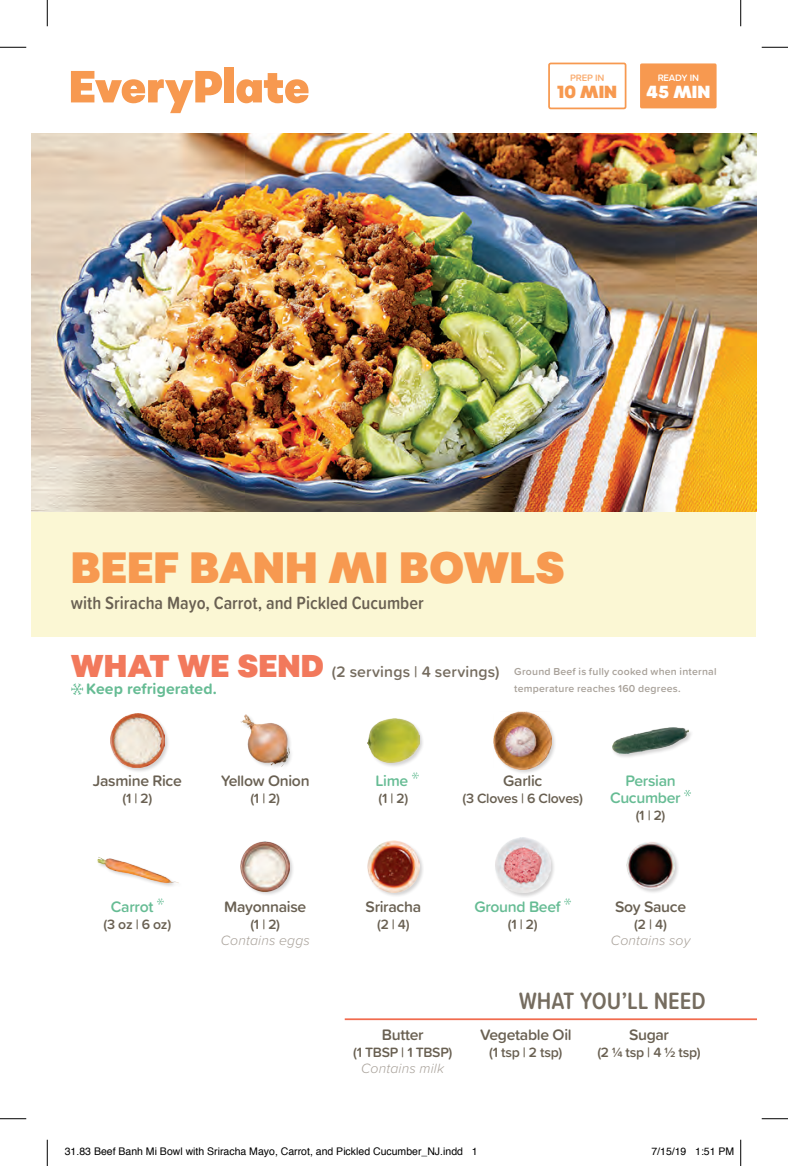
<style>
.page{position:relative;width:788px;height:1166px;background:#fff}
.page>*{position:absolute;margin:0;border:0;box-sizing:border-box;transform-origin:0 0}
.t1{font:900 43.75px "Sonny Cond";color:#f79950}
.t2{font:600 24.5px "Proxima Soft Cond";color:#756c5f}
.t3{font:600 18.38px "Proxima Soft Cond";color:#696052}
.t4{font:900 17.5px "Sonny Cond";color:#fff}
.t5{font:900 17.5px "Sonny Cond";color:#f79950}
.t6{font:600 15.75px "Proxima Soft";letter-spacing:-.02em;color:#696052}
.t7{font:600 15.75px/17.3px "Proxima Soft";letter-spacing:.01em;color:#756c5f}
.t8{font:600 15.75px/17.5px "Proxima Soft";letter-spacing:-.02em;color:#66bc94}
.t9{font:600 14px "Proxima Soft";letter-spacing:-.02em;color:#696052}
.t10{font:italic 300 14px "Proxima Soft";letter-spacing:.01em;color:#a8a199}
.t11{font:10.5px "Helvetica";color:#000}
.t12{font:600 10.5px/17.2px "Proxima Soft";letter-spacing:.02em;color:#a8a199}
.t13{font:600 9.62px "Proxima Soft";letter-spacing:-.02em;color:#fff}
.t14{font:600 9.62px "Proxima Soft";letter-spacing:-.02em;color:#f9ab6e}
.s1{font-family:"Sonny Cond";font-weight:900;font-size:31.5px;color:#f2795c}
.s2{font-weight:700;color:#66bc94}
</style>
<div class="page">
<div style="left:32px;top:501px;width:724px;height:136px;background:#fbf7d4"></div>
<svg style="left:71px;top:683px;width:12px;height:12px"></svg>
<div style="left:640px;top:63px;width:76px;height:45px;background:#f79950;border-radius:2px"></div>
<div style="left:548px;top:63px;width:78px;height:46px;border:2px solid #f79950;border-radius:2px"></div>
<svg style="left:71px;top:71px;width:151px;height:42px"></svg>
<div style="left:224px;top:67px;width:10px;height:35px;background:#f79950"></div>
<svg style="left:236px;top:73px;width:72px;height:30px"></svg>
<hr style="left:345px;top:1018px;width:411px;height:2px;background:#f16b4e">
<div style="left:109px;top:712px;width:60px;height:61px;background:#231f20;opacity:.2"></div>
<img style="left:110px;top:713px;width:54px;height:54px">
<img style="left:97px;top:857px;width:81px;height:29px">
<div style="left:366px;top:718px;width:58px;height:49px;background:#231f20;opacity:.2"></div>
<img style="left:368px;top:718px;width:51px;height:44px">
<div style="left:240px;top:714px;width:54px;height:57px;background:#231f20;opacity:.2"></div>
<img style="left:241px;top:714px;width:48px;height:52px">
<div style="left:493px;top:710px;width:63px;height:64px;background:#231f20;opacity:.2"></div>
<img style="left:493px;top:711px;width:58px;height:58px">
<div style="left:611px;top:726px;width:82px;height:32px;background:#231f20;opacity:.2"></div>
<img style="left:612px;top:727px;width:76px;height:27px">
<svg style="left:157px;top:898px;width:7px;height:6px"></svg>
<svg style="left:412px;top:772px;width:7px;height:6px"></svg>
<div style="left:240px;top:841px;width:55px;height:55px;background:#231f20;opacity:.2"></div>
<img style="left:240px;top:842px;width:50px;height:49px">
<div style="left:494px;top:837px;width:61px;height:61px;background:#231f20;opacity:.2"></div>
<img style="left:495px;top:837px;width:55px;height:56px">
<img style="left:626px;top:842px;width:52px;height:51px">
<div style="left:366px;top:840px;width:58px;height:57px;background:#231f20;opacity:.2"></div>
<img style="left:367px;top:840px;width:52px;height:52px">
<svg style="left:684px;top:790px;width:7px;height:6px"></svg>
<svg style="left:564px;top:898px;width:7px;height:6px"></svg>
<img style="left:32px;top:133px;width:724px;height:378px">
<svg style="left:0;top:47px;width:26px;height:1px"></svg>
<svg style="left:761px;top:47px;width:27px;height:1px"></svg>
<svg style="left:0;top:1118px;width:26px;height:1px"></svg>
<svg style="left:761px;top:1118px;width:27px;height:1px"></svg>
<svg style="left:47px;top:0;width:1px;height:26px"></svg>
<svg style="left:47px;top:1139px;width:1px;height:27px"></svg>
<svg style="left:740px;top:0;width:1px;height:26px"></svg>
<svg style="left:740px;top:1139px;width:1px;height:27px"></svg>
<p class="t14" style="left:570px;top:71px;width:36px">PREP IN</p>
<p class="t13" style="left:657px;top:70px;width:43px">READY IN</p>
<p class="t4" style="left:646px;top:81px;width:66px">45 MIN</p>
<p class="t5" style="left:557px;top:80px;width:61px">10 MIN</p>
<h1 class="t1" style="left:71px;top:538px;width:495px">BEEF BANH MI BOWLS</h1>
<h3 class="t3" style="left:71px;top:589px;width:354px">with Sriracha Mayo, Carrot, and Pickled Cucumber</h3>
<p class="t7" style="left:86px;top:662px;width:415px;text-indent:-15px"><span class="s1">WHAT WE SEND</span> (2 servings | 4 servings)<br><span class="s2">Keep refrigerated.</span></p>
<p class="t12" style="left:514px;top:663px;width:204px">Ground Beef is fully cooked when internal temperature reaches 160 degrees.</p>
<p class="t6" style="left:93px;top:768px;width:90px">Jasmine Rice</p>
<p class="t9" style="left:122px;top:787px;width:31px">(1 | 2)</p>
<p class="t8" style="left:111px;top:897px;width:44px">Carrot</p>
<p class="t9" style="left:104px;top:913px;width:69px">(3 oz | 6 oz)</p>
<p class="t6" style="left:221px;top:768px;width:90px">Yellow Onion</p>
<p class="t9" style="left:250px;top:787px;width:31px">(1 | 2)</p>
<p class="t6" style="left:224px;top:894px;width:84px">Mayonnaise</p>
<p class="t9" style="left:250px;top:913px;width:31px">(1 | 2)</p>
<p class="t8" style="left:375px;top:771px;width:34px">Lime</p>
<p class="t9" style="left:378px;top:787px;width:31px">(1 | 2)</p>
<p class="t6" style="left:365px;top:894px;width:57px">Sriracha</p>
<p class="t9" style="left:377px;top:913px;width:34px">(2 | 4)</p>
<p class="t6" style="left:503px;top:768px;width:41px">Garlic</p>
<p class="t9" style="left:462px;top:787px;width:122px">(3 Cloves | 6 Cloves)</p>
<p class="t8" style="left:610px;top:771px;width:72px;text-indent:15px">Persian<br>Cucumber</p>
<p class="t9" style="left:635px;top:805px;width:31px">(1 | 2)</p>
<p class="t8" style="left:474px;top:897px;width:88px">Ground Beef</p>
<p class="t9" style="left:508px;top:913px;width:31px">(1 | 2)</p>
<p class="t6" style="left:615px;top:894px;width:73px">Soy Sauce</p>
<p class="t9" style="left:634px;top:913px;width:34px">(2 | 4)</p>
<p class="t10" style="left:221px;top:929px;width:91px">Contains eggs</p>
<p class="t10" style="left:611px;top:929px;width:81px">Contains soy</p>
<p class="t6" style="left:382px;top:1022px;width:43px">Butter</p>
<p class="t9" style="left:353px;top:1041px;width:101px">(1 TBSP | 1 TBSP)</p>
<p class="t10" style="left:361px;top:1057px;width:84px">Contains milk</p>
<h2 class="t2" style="left:518px;top:983px;width:188px">WHAT YOU’LL NEED</h2>
<p class="t6" style="left:480px;top:1022px;width:93px">Vegetable Oil</p>
<p class="t9" style="left:489px;top:1041px;width:75px">(1 tsp | 2 tsp)</p>
<p class="t6" style="left:629px;top:1022px;width:42px">Sugar</p>
<p class="t9" style="left:597px;top:1041px;width:105px">(2 ¼ tsp | 4 ½ tsp)</p>
<p class="t11" style="left:65px;top:1143px;width:414px">31.83 Beef Banh Mi Bowl with Sriracha Mayo, Carrot, and Pickled Cucumber_NJ.indd 1</p>
<p class="t11" style="left:651px;top:1143px;width:84px">7/15/19 1:51 PM</p>
</div>
